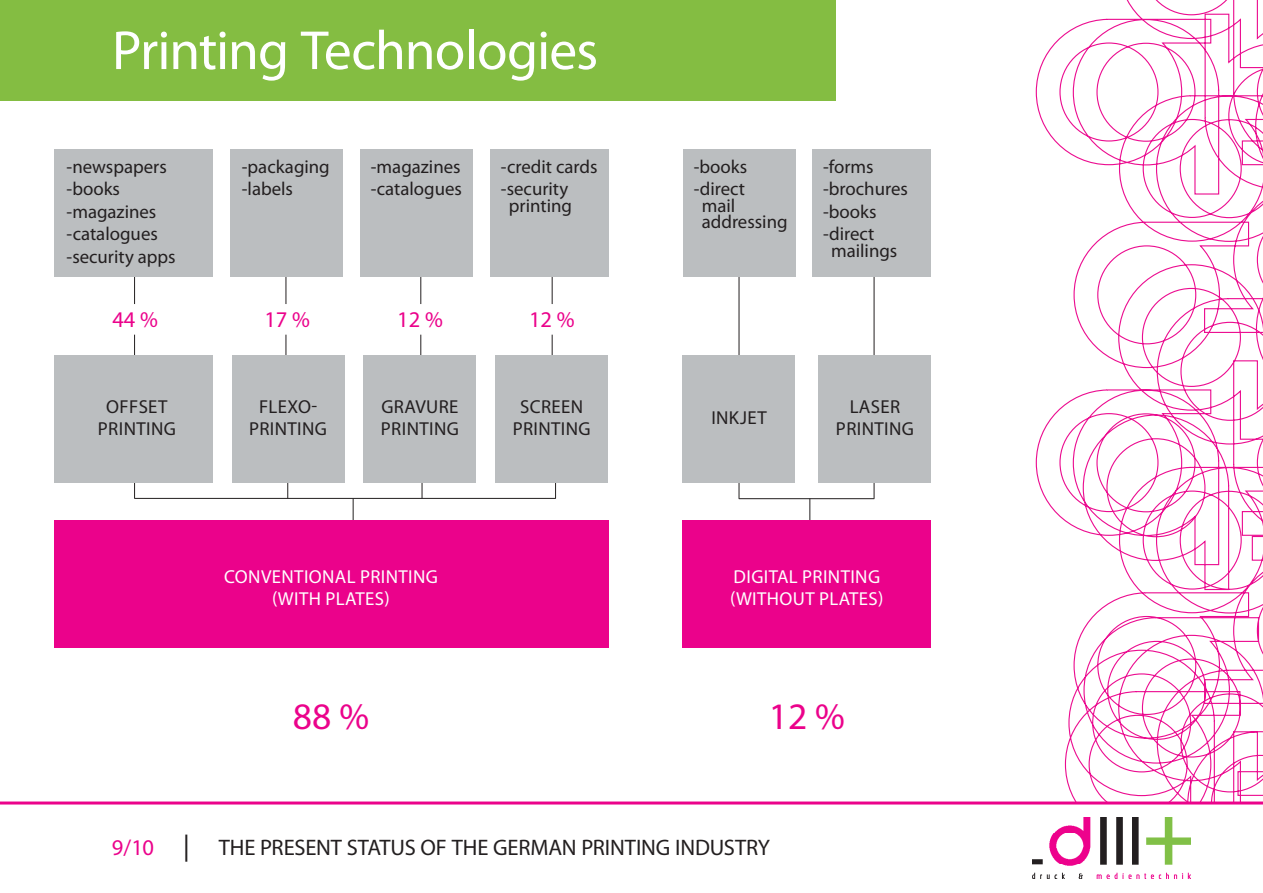
<style>
.page{position:relative;width:1263px;height:893px;background:#fff}
.page>*{position:absolute;margin:0;border:0;box-sizing:border-box;transform-origin:0 0}
.t1{font:55.5px "Myriad Pro";letter-spacing:-.02em;color:#fff}
.t2{font:37.5px "Myriad Pro";color:#eb028b}
.t3{font:22.5px "Myriad Pro";letter-spacing:-.005em;color:#231f20}
.t4{font:22.5px "Myriad Pro";color:#eb028b}
.t5{font:18.75px/22.5px "Myriad Pro";letter-spacing:.02em;color:#231f20}
.t6{font:18.75px "Myriad Pro";letter-spacing:.02em;color:#fff}
.t7{font:18.75px/22.5px "Myriad Pro";color:#231f20}
.s1{color:#eb028b}
.s2{font-family:"Times New Roman"}
</style>
<div class="page">
<div style="left:0;top:0;width:836px;height:100px;background:#84bd42"></div>
<svg style="left:1035px;top:0;width:228px;height:801px"></svg>
<svg style="left:0;top:801px;width:1263px;height:78px"></svg>
<img style="left:1032px;top:817px;width:159px;height:61px">
<hr style="left:810px;top:498px;width:1px;height:31px;background:#231f20">
<hr style="left:353px;top:498px;width:1px;height:31px;background:#231f20">
<hr style="left:739px;top:269px;width:1px;height:89px;background:#231f20">
<hr style="left:134px;top:269px;width:1px;height:35px;background:#231f20">
<hr style="left:134px;top:335px;width:1px;height:35px;background:#231f20">
<hr style="left:286px;top:269px;width:1px;height:35px;background:#231f20">
<hr style="left:286px;top:335px;width:1px;height:35px;background:#231f20">
<hr style="left:421px;top:269px;width:1px;height:35px;background:#231f20">
<hr style="left:421px;top:335px;width:1px;height:35px;background:#231f20">
<hr style="left:552px;top:269px;width:1px;height:35px;background:#231f20">
<hr style="left:552px;top:335px;width:1px;height:35px;background:#231f20">
<svg style="left:134px;top:483px;width:1px;height:15px"></svg>
<svg style="left:287px;top:483px;width:1px;height:15px"></svg>
<svg style="left:422px;top:483px;width:1px;height:15px"></svg>
<svg style="left:555px;top:483px;width:1px;height:15px"></svg>
<hr style="left:874px;top:269px;width:1px;height:89px;background:#231f20">
<hr style="left:739px;top:409px;width:1px;height:90px;background:#231f20">
<hr style="left:874px;top:410px;width:1px;height:89px;background:#231f20">
<div style="left:54px;top:149px;width:159px;height:127px;background:#bbbec0"></div>
<div style="left:54px;top:520px;width:554px;height:127px;background:#eb028b"></div>
<div style="left:682px;top:520px;width:249px;height:127px;background:#eb028b"></div>
<div style="left:230px;top:149px;width:113px;height:127px;background:#bbbec0"></div>
<div style="left:360px;top:149px;width:113px;height:127px;background:#bbbec0"></div>
<div style="left:490px;top:149px;width:118px;height:127px;background:#bbbec0"></div>
<div style="left:683px;top:149px;width:113px;height:127px;background:#bbbec0"></div>
<div style="left:812px;top:149px;width:118px;height:127px;background:#bbbec0"></div>
<div style="left:54px;top:355px;width:159px;height:128px;background:#bbbec0"></div>
<div style="left:232px;top:355px;width:112px;height:128px;background:#bbbec0"></div>
<div style="left:363px;top:355px;width:113px;height:128px;background:#bbbec0"></div>
<div style="left:495px;top:355px;width:113px;height:128px;background:#bbbec0"></div>
<div style="left:682px;top:355px;width:113px;height:128px;background:#bbbec0"></div>
<div style="left:818px;top:355px;width:113px;height:128px;background:#bbbec0"></div>
<hr style="left:739px;top:498px;width:135px;height:1px;background:#231f20">
<hr style="left:134px;top:498px;width:422px;height:1px;background:#231f20">
<p class="t1" style="left:112px;top:16px;width:488px">Printing Technologies</p>
<p class="t7" style="left:67px;top:155px;width:102px">-newspapers -books -magazines</p>
<p class="t7" style="left:67px;top:223px;width:111px">-catalogues -security apps</p>
<p class="t5" style="left:242px;top:155px;width:89px">-packaging</p>
<p class="t5" style="left:242px;top:177px;width:53px">-labels</p>
<p class="t5" style="left:371px;top:155px;width:91px">-magazines</p>
<p class="t5" style="left:371px;top:177px;width:93px">-catalogues</p>
<p class="t5" style="left:501px;top:155px;width:98px">-credit cards</p>
<p class="t5" style="left:501px;top:177px;width:69px">-security</p>
<p class="t5" style="left:509px;top:194px;width:65px">printing</p>
<p class="t5" style="left:694px;top:155px;width:55px">-books</p>
<p class="t5" style="left:694px;top:177px;width:53px">-direct</p>
<p class="t5" style="left:702px;top:197px;width:87px;line-height:16.5px">mail addressing</p>
<p class="t5" style="left:823px;top:155px;width:52px">-forms</p>
<p class="t5" style="left:823px;top:177px;width:86px">-brochures</p>
<p class="t5" style="left:823px;top:200px;width:55px">-books</p>
<p class="t5" style="left:823px;top:223px;width:53px">-direct</p>
<p class="t5" style="left:831px;top:239px;width:68px">mailings</p>
<p class="t4" style="left:112px;top:306px;width:47px">44 %</p>
<p class="t4" style="left:264px;top:306px;width:47px">17 %</p>
<p class="t4" style="left:397px;top:306px;width:47px">12 %</p>
<p class="t4" style="left:529px;top:306px;width:47px">12 %</p>
<p class="t5" style="left:106px;top:395px;width:60px">offset</p>
<p class="t5" style="left:98px;top:417px;width:78px">printing</p>
<p class="t5" style="left:259px;top:395px;width:60px">flexo-</p>
<p class="t5" style="left:249px;top:417px;width:78px">printing</p>
<p class="t5" style="left:381px;top:395px;width:79px">gravure printing</p>
<p class="t5" style="left:513px;top:395px;width:78px;text-align:center">screen printing</p>
<p class="t5" style="left:711px;top:406px;width:54px">inkjet</p>
<p class="t5" style="left:850px;top:395px;width:52px">Laser</p>
<p class="t5" style="left:836px;top:417px;width:78px">printing</p>
<p class="t6" style="left:224px;top:565px;width:214px">conventional printing</p>
<p class="t6" style="left:272px;top:587px;width:119px">(with plates)</p>
<p class="t6" style="left:734px;top:565px;width:146px">digital printing</p>
<p class="t6" style="left:730px;top:587px;width:155px">(without plates)</p>
<p class="t2" style="left:293px;top:693px;width:78px">88 %</p>
<p class="t2" style="left:769px;top:693px;width:78px">12 %</p>
<p class="t3" style="left:112px;top:834px;width:659px"><span class="s1">9/10</span> <span class="s2">│</span> The present status of the German printing industry</p>
</div>
